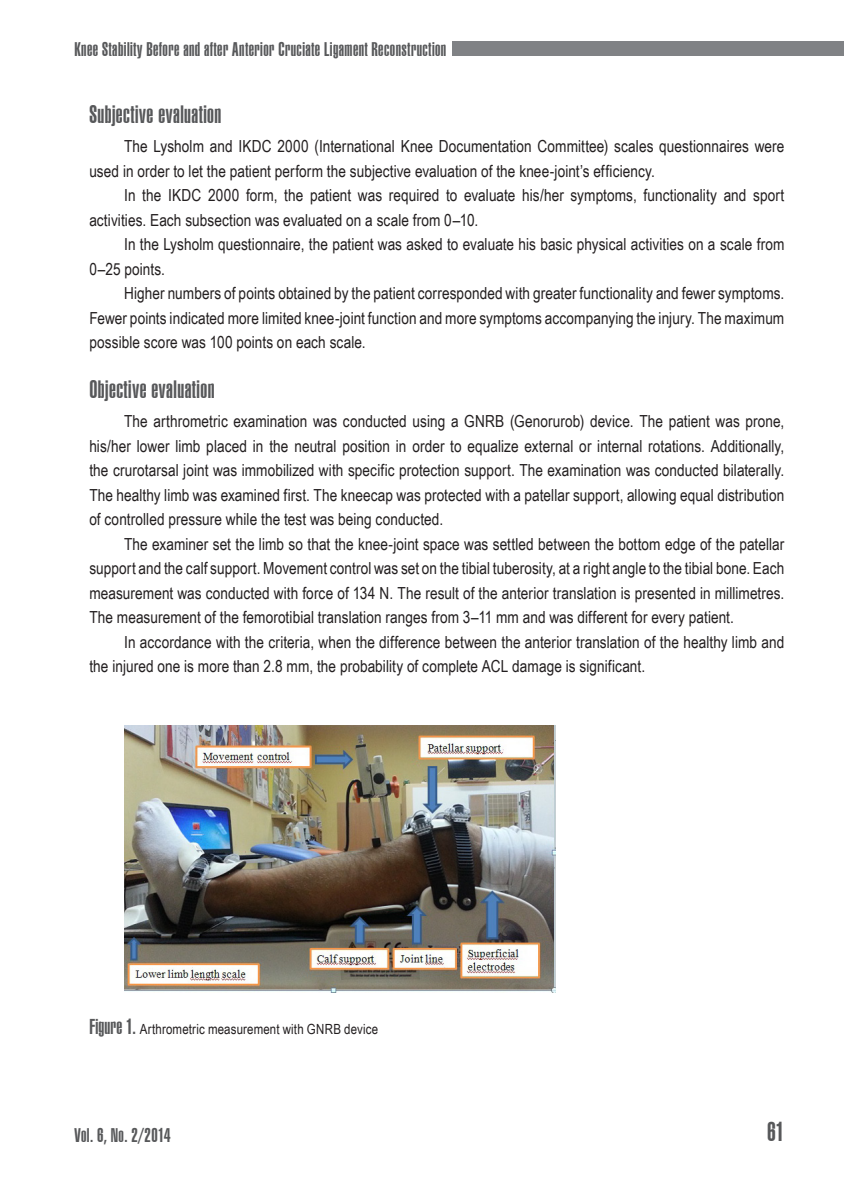
<style>
.page{position:relative;width:844px;height:1191px;background:#fff}
.page>*{position:absolute;margin:0;border:0;box-sizing:border-box;transform-origin:0 0}
.t1{font:900 extra-condensed 26.25px "Swiss 911 BT";color:#57585a}
.t2{font:900 extra-condensed 24.5px "Swiss 911 BT";letter-spacing:.025em;color:#57585a}
.t3{font:900 extra-condensed 19.25px "Swiss 911 BT";letter-spacing:.025em;color:#57585a}
.t4{font:16.62px/24.5px "Arial Narrow";letter-spacing:.005em;color:#231f20}
.t5{font:14px "Arial Narrow";letter-spacing:.01em;color:#231f20}
.s1{font-family:"Swiss 911 BT";font-weight:900;font-stretch:extra-condensed;font-size:21px;color:#57585a}
</style>
<div class="page">
<div style="left:452px;top:41px;width:391px;height:15px;background:#808285"></div>
<img style="left:124px;top:725px;width:431px;height:267px">
<p class="t3" style="left:74px;top:38px;width:373px">Knee Stability Before and after Anterior Cruciate Ligament Reconstruction</p>
<h2 class="t2" style="left:89px;top:101px;width:133px">Subjective evaluation</h2>
<p class="t4" style="left:89px;top:134px;width:696px;text-indent:35px">The Lysholm and IKDC 2000 (International Knee Documentation Committee) scales questionnaires were used in order to let the patient perform the subjective evaluation of the knee-joint’s efficiency.</p>
<p class="t4" style="left:89px;top:183px;width:696px;text-indent:35px">In the IKDC 2000 form, the patient was required to evaluate his/her symptoms, functionality and sport activities. Each subsection was evaluated on a scale from 0–10.</p>
<p class="t4" style="left:89px;top:232px;width:696px;text-indent:35px">In the Lysholm questionnaire, the patient was asked to evaluate his basic physical activities on a scale from<br>0–25 points.</p>
<p class="t4" style="left:89px;top:281px;width:696px;text-align:justify;text-indent:35px">Higher numbers of points obtained by the patient corresponded with greater functionality and fewer symptoms.<br>Fewer points indicated more limited knee-joint function and more symptoms accompanying the injury. The maximum possible score was 100 points on each scale.</p>
<h2 class="t2" style="left:89px;top:376px;width:127px">Objective evaluation</h2>
<p class="t4" style="left:89px;top:408px;width:696px;text-align:justify;text-indent:35px">The arthrometric examination was conducted using a GNRB (Genorurob) device. The patient was prone, his/her lower limb placed in the neutral position in order to equalize external or internal rotations. Additionally, the crurotarsal joint was immobilized with specific protection support. The examination was conducted bilaterally.<br>The healthy limb was examined first. The kneecap was protected with a patellar support, allowing equal distribution of controlled pressure while the test was being conducted.</p>
<p class="t4" style="left:89px;top:531px;width:696px;text-align:justify;text-indent:35px">The examiner set the limb so that the knee-joint space was settled between the bottom edge of the patellar support and the calf support. Movement control was set on the tibial tuberosity, at a right angle to the tibial bone. Each measurement was conducted with force of 134 N. The result of the anterior translation is presented in millimetres.<br>The measurement of the femorotibial translation ranges from 3–11 mm and was different for every patient.</p>
<p class="t4" style="left:89px;top:629px;width:696px;text-indent:35px">In accordance with the criteria, when the difference between the anterior translation of the healthy limb and the injured one is more than 2.8 mm, the probability of complete ACL damage is significant.</p>
<p class="t5" style="left:89px;top:1019px;width:290px"><span class="s1">Figure 1.</span> Arthrometric measurement with GNRB device</p>
<p class="t3" style="left:74px;top:1124px;width:98px">Vol. 6, No. 2/2014</p>
<h1 class="t1" style="left:767px;top:1117px;width:19px">61</h1>
</div>
